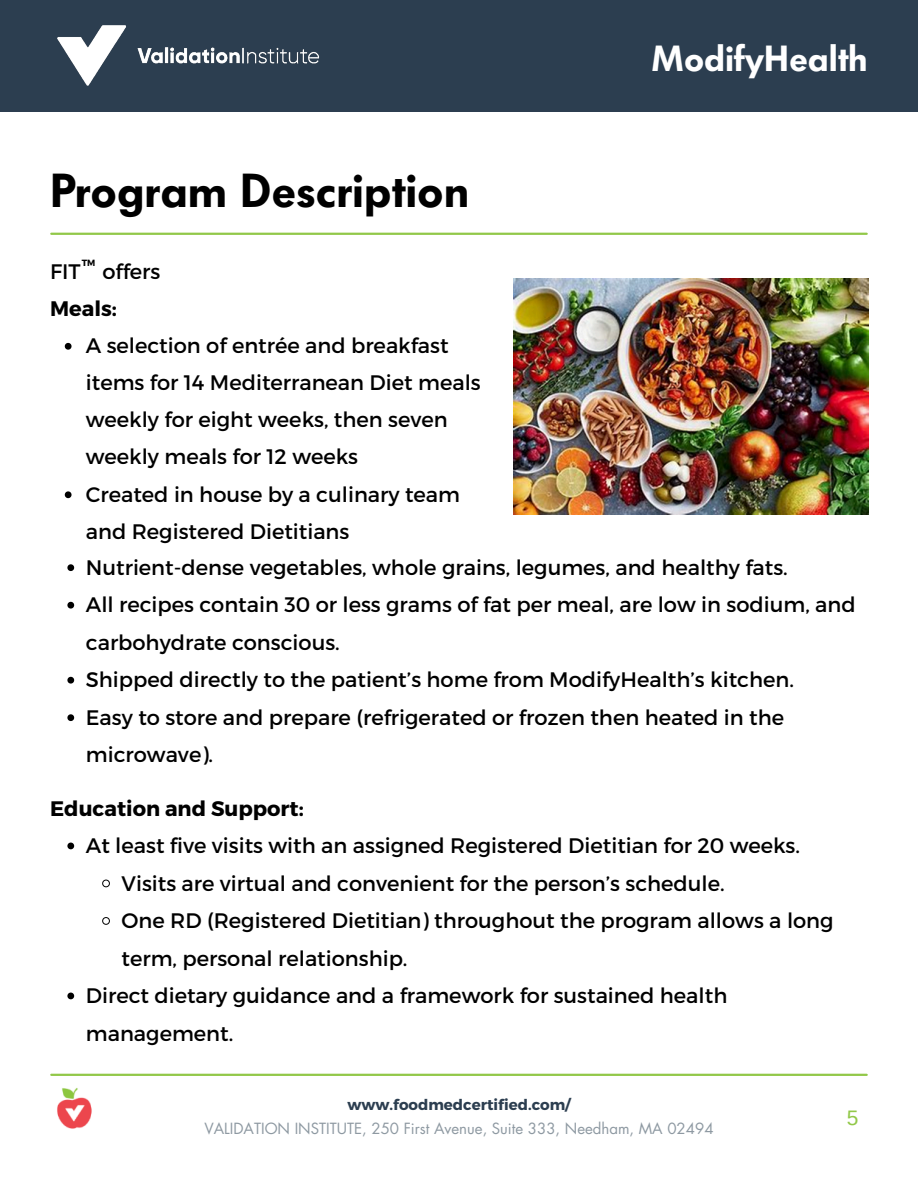
<style>
.page{position:relative;width:918px;height:1188px;background:#fff}
.page>*{position:absolute;margin:0;border:0;box-sizing:border-box;transform-origin:0 0}
.t1{font:600 47.25px "Futura BQ";color:#000}
.t2{font:600 36px "Futura BQ";color:#fff}
.t3{font:21px/37.2px "Montserrat";color:#000}
.t4{font:700 21px "Montserrat";color:#000}
.t5{font:21px "Arimo";color:#92c849}
.t6{font:15px "Futura LT";color:#8e99a2}
.t7{font:700 15px "Montserrat";color:#2c3e50}
.t8{font:700 9px "Montserrat";color:#000}
.s1{font-weight:700}
</style>
<div class="page">
<div style="left:0;top:0;width:918px;height:112px;background:#2c3e50"></div>
<img style="left:57px;top:25px;width:263px;height:61px">
<hr style="left:51px;top:1074px;width:816px;height:2px;background:#92c849">
<img style="left:57px;top:1088px;width:35px;height:41px">
<hr style="left:51px;top:233px;width:816px;height:2px;background:#92c849">
<img style="left:514px;top:279px;width:354px;height:235px">
<svg style="left:65px;top:343px;width:7px;height:7px"></svg>
<svg style="left:65px;top:491px;width:7px;height:7px"></svg>
<svg style="left:67px;top:564px;width:7px;height:7px"></svg>
<svg style="left:67px;top:602px;width:7px;height:7px"></svg>
<svg style="left:67px;top:677px;width:7px;height:7px"></svg>
<svg style="left:67px;top:714px;width:7px;height:7px"></svg>
<svg style="left:67px;top:843px;width:7px;height:6px"></svg>
<svg style="left:102px;top:879px;width:8px;height:9px"></svg>
<svg style="left:102px;top:917px;width:8px;height:8px"></svg>
<svg style="left:67px;top:993px;width:7px;height:6px"></svg>
<p class="t1" style="left:50px;top:163px;width:421px">Program Description</p>
<p class="t8" style="left:82px;top:257px;width:15px">TM</p>
<p class="t3" style="left:50px;top:252px;width:112px">FIT offers<br><span class="s1">Meals:</span></p>
<p class="t3" style="left:86px;top:326px;width:396px">A selection of entrée and breakfast items for 14 Mediterranean Diet meals weekly for eight weeks, then seven weekly meals for 12 weeks</p>
<p class="t3" style="left:86px;top:474px;width:376px">Created in house by a culinary team and Registered Dietitians</p>
<h6 class="t2" style="left:651px;top:38px;width:218px">ModifyHealth</h6>
<p class="t3" style="left:86px;top:548px;width:703px">Nutrient-dense vegetables, whole grains, legumes, and healthy fats.</p>
<p class="t3" style="left:86px;top:585px;width:771px">All recipes contain 30 or less grams of fat per meal, are low in sodium, and carbohydrate conscious.</p>
<h3 class="t3" style="left:86px;top:660px;width:710px">Shipped directly to the patient’s home from ModifyHealth’s kitchen.</h3>
<p class="t3" style="left:86px;top:698px;width:700px">Easy to store and prepare (refrigerated or frozen then heated in the microwave).</p>
<p class="t4" style="left:50px;top:794px;width:255px">Education and Support:</p>
<p class="t3" style="left:86px;top:826px;width:716px">At least five visits with an assigned Registered Dietitian for 20 weeks.</p>
<p class="t3" style="left:122px;top:863px;width:605px">Visits are virtual and convenient for the person’s schedule.</p>
<p class="t3" style="left:122px;top:901px;width:714px">One RD (Registered Dietitian) throughout the program allows a long term, personal relationship.</p>
<h5 class="t3" style="left:86px;top:976px;width:643px">Direct dietary guidance and a framework for sustained health management.</h5>
<h1 class="t7" style="left:347px;top:1095px;width:225px">www.foodmedcertified.com/</h1>
<p class="t6" style="left:204px;top:1119px;width:511px">VALIDATION INSTITUTE, 250 First Avenue, Suite 333, Needham, MA 02494</p>
<h2 class="t5" style="left:847px;top:1106px;width:13px">5</h2>
</div>
